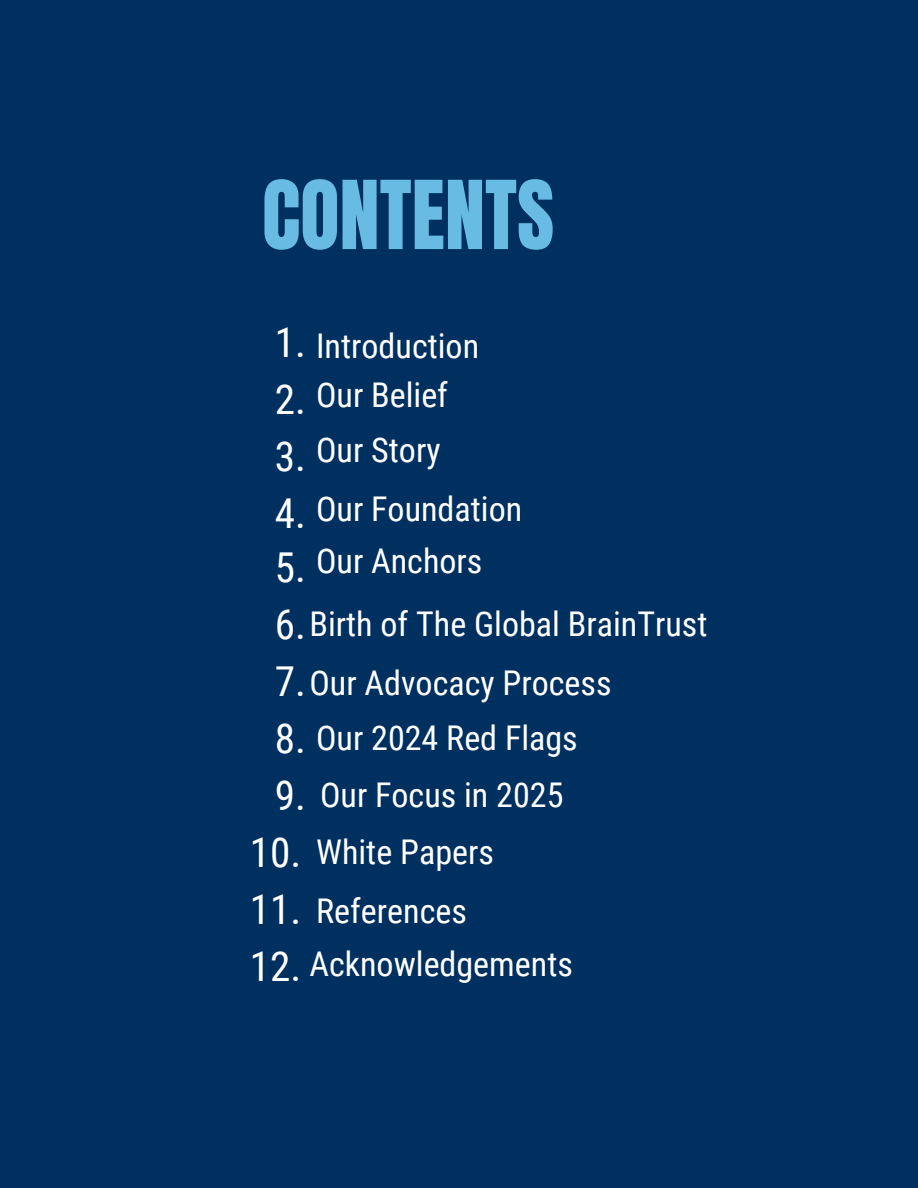
<style>
.page{position:relative;width:918px;height:1188px;background:#003060}
.page>*{position:absolute;margin:0;border:0;box-sizing:border-box;transform-origin:0 0}
.t1{font:80.7px "Anton";color:#68bbe3}
.t2{font:41.1px "Roboto Condensed";color:#fff}
.t3{font:34.05px "Roboto Condensed";color:#fff}
</style>
<div class="page">
<h2 class="t1" style="left:262px;top:157px;width:294px">CONTENTS</h2>
<h2 class="t2" style="left:275px;top:319px;width:33px">1.</h2>
<h1 class="t3" style="left:316px;top:326px;width:165px">Introduction</h1>
<p class="t2" style="left:275px;top:376px;width:33px">2.</p>
<h2 class="t3" style="left:316px;top:375px;width:133px">Our Belief</h2>
<h2 class="t2" style="left:275px;top:433px;width:33px">3.</h2>
<h2 class="t3" style="left:316px;top:431px;width:126px">Our Story</h2>
<p class="t2" style="left:275px;top:490px;width:33px">4.</p>
<p class="t3" style="left:316px;top:490px;width:208px">Our Foundation</p>
<h2 class="t2" style="left:275px;top:544px;width:33px">5.</h2>
<h2 class="t3" style="left:316px;top:542px;width:168px">Our Anchors</h2>
<p class="t2" style="left:275px;top:601px;width:33px">6.</p>
<p class="t3" style="left:309px;top:604px;width:400px">Birth of The Global BrainTrust</p>
<h2 class="t2" style="left:275px;top:658px;width:33px">7.</h2>
<h2 class="t3" style="left:309px;top:663px;width:304px">Our Advocacy Process</h2>
<p class="t2" style="left:275px;top:715px;width:33px">8.</p>
<p class="t3" style="left:316px;top:719px;width:263px">Our 2024 Red Flags</p>
<h2 class="t2" style="left:275px;top:772px;width:33px">9.</h2>
<h2 class="t3" style="left:320px;top:776px;width:245px">Our Focus in 2025</h2>
<p class="t2" style="left:250px;top:829px;width:53px">10.</p>
<h2 class="t2" style="left:250px;top:886px;width:53px">11.</h2>
<p class="t2" style="left:250px;top:943px;width:53px">12.</p>
<p class="t3" style="left:316px;top:833px;width:179px">White Papers</p>
<p class="t3" style="left:316px;top:891px;width:152px">References</p>
<p class="t3" style="left:309px;top:944px;width:265px">Acknowledgements</p>
</div>
